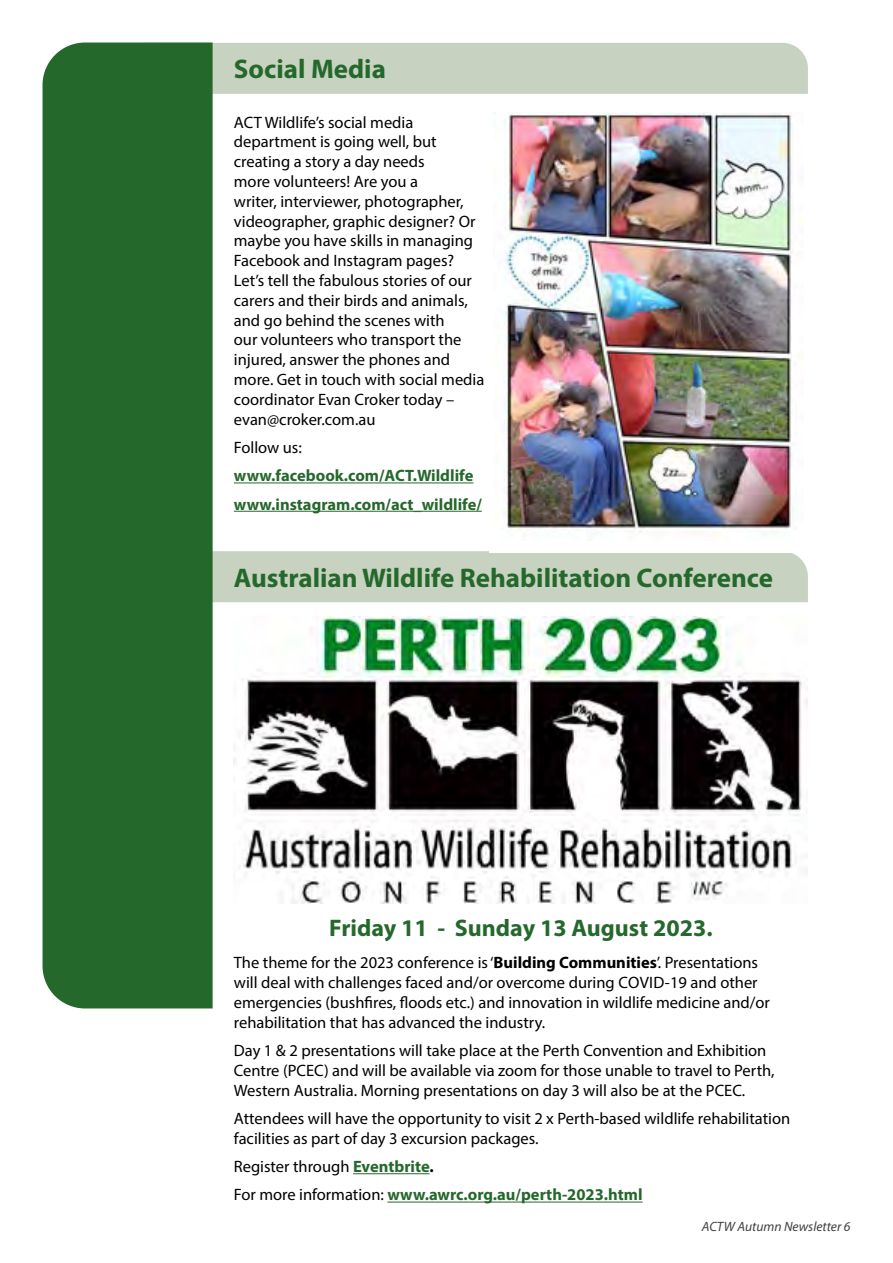
<style>
.page{position:relative;width:893px;height:1263px;background:#fff}
.page>*{position:absolute;margin:0;border:0;box-sizing:border-box;transform-origin:0 0}
.t1{font:700 27px "Myriad Pro";color:#25682c}
.t2{font:700 24px "Myriad Pro";color:#25682c}
.t3{font:16.5px/19.8px "Myriad Pro";color:#000}
.t4{font:700 16.5px/28.3px "Myriad Pro";color:#25682c}
.t5{font:italic 13.5px "Myriad Pro";color:#414042}
.s1{font-weight:700}
.s2{font-weight:400;color:#000}
.s3{color:#000}
</style>
<div class="page">
<div style="left:213px;top:43px;width:595px;height:51px;background:#c7d2c0"></div>
<div style="left:213px;top:551px;width:595px;height:51px;background:#c7d2c0"></div>
<div style="left:43px;top:43px;width:170px;height:965px;background:#25682c"></div>
<hr style="left:234px;top:482px;width:239px;height:1px;background:#25682c">
<hr style="left:234px;top:511px;width:248px;height:1px;background:#25682c">
<div style="left:489px;top:113px;width:361px;height:439px;background:#fff"></div>
<img style="left:493px;top:113px;width:311px;height:422px">
<hr style="left:353px;top:1173px;width:77px;height:1px;background:#25682c">
<hr style="left:387px;top:1202px;width:256px;height:1px;background:#25682c">
<img style="left:234px;top:617px;width:574px;height:287px">
<h1 class="t1" style="left:234px;top:51px;width:154px">Social Media</h1>
<p class="t3" style="left:234px;top:112px;width:252px">ACT Wildlife’s social media department is going well, but creating a story a day needs<br>more volunteers! Are you a<br>writer, interviewer, photographer, videographer, graphic designer? Or maybe you have skills in managing<br>Facebook and Instagram pages?<br>Let’s tell the fabulous stories of our carers and their birds and animals, and go behind the scenes with<br>our volunteers who transport the injured, answer the phones and more. Get in touch with social media coordinator Evan Croker today – evan@croker.com.au</p>
<p class="t3" style="left:234px;top:437px;width:69px">Follow us:</p>
<p class="t4" style="left:234px;top:461px;width:250px">www.facebook.com/ACT.Wildlife www.instagram.com/act_wildlife/</p>
<h1 class="t1" style="left:234px;top:560px;width:541px">Australian Wildlife Rehabilitation Conference</h1>
<h2 class="t2" style="left:329px;top:912px;width:385px">Friday 11 - Sunday 13 August 2023.</h2>
<p class="t3" style="left:234px;top:953px;width:538px">The theme for the 2023 conference is ‘<span class="s1">Building Communities</span>’. Presentations will deal with challenges faced and/or overcome during COVID-19 and other emergencies (bushfires, floods etc.) and innovation in wildlife medicine and/or rehabilitation that has advanced the industry.</p>
<p class="t3" style="left:234px;top:1040px;width:542px">Day 1 &amp; 2 presentations will take place at the Perth Convention and Exhibition<br>Centre (PCEC) and will be available via zoom for those unable to travel to Perth,<br>Western Australia. Morning presentations on day 3 will also be at the PCEC.</p>
<p class="t3" style="left:234px;top:1108px;width:558px">Attendees will have the opportunity to visit 2 x Perth-based wildlife rehabilitation facilities as part of day 3 excursion packages.</p>
<p class="t4" style="left:234px;top:1152px;width:410px"><span class="s2">Register through</span> Eventbrite<span class="s3">.<br></span><span class="s2">For more information:</span> www.awrc.org.au/perth-2023.html</p>
<p class="t5" style="left:702px;top:1218px;width:150px">ACTW Autumn Newsletter 6</p>
</div>
